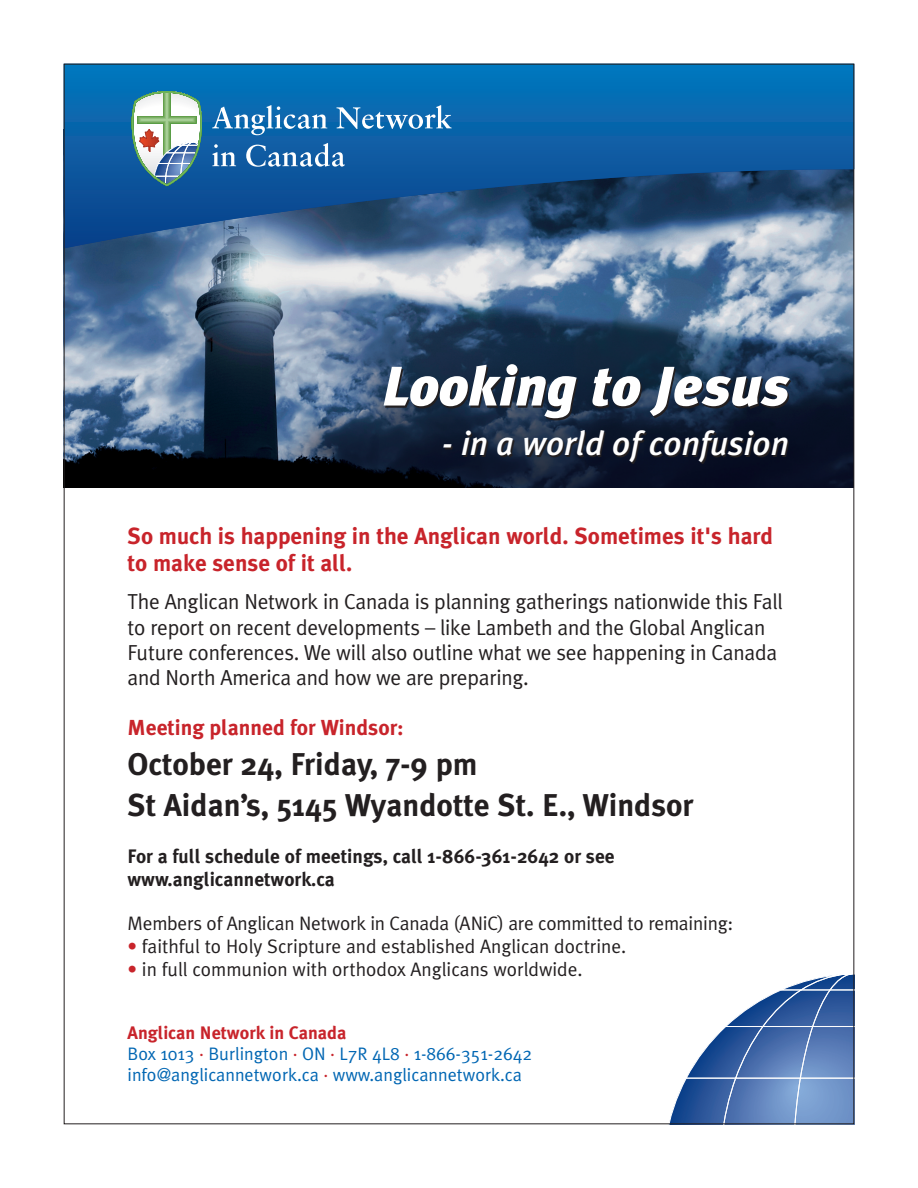
<style>
.page{position:relative;width:918px;height:1188px;background:#fff}
.page>*{position:absolute;margin:0;border:0;box-sizing:border-box;transform-origin:0 0}
.t1{font:italic 900 55.5px "Meta Plus";color:#fff}
.t2{font:italic 500 33.75px "Meta Plus";color:#fff}
.t3{font:700 31.5px/40.5px "Meta Plus";color:#231f20}
.t4{font:700 23.25px/27px "Meta Plus";color:#c8242b}
.t5{font:21.75px/25.3px "Meta Plus Normal";letter-spacing:-.01em;color:#231f20}
.t6{font:700 21.75px "Meta Plus";color:#c8242b}
.t7{font:19.5px "Meta Plus Normal";color:#231f20}
.t8{font:700 19.5px/23px "Meta Plus";color:#231f20}
.t9{font:18.15px/21.3px "Meta Plus Normal";color:#0166b3}
.t10{font:700 18.15px "Meta Plus";color:#c8242b}
.s1{color:#c8242b}
</style>
<div class="page">
<img style="left:66px;top:248px;width:786px;height:239px">
<svg style="left:66px;top:66px;width:786px;height:182px"></svg>
<svg style="left:212px;top:105px;width:115px;height:30px"></svg>
<svg style="left:337px;top:105px;width:115px;height:24px"></svg>
<svg style="left:212px;top:144px;width:24px;height:22px"></svg>
<svg style="left:246px;top:143px;width:99px;height:24px"></svg>
<svg style="left:132px;top:91px;width:70px;height:95px"></svg>
<svg style="left:669px;top:973px;width:186px;height:151px"></svg>
<h1 class="t1" style="left:382px;top:354px;width:408px">Looking to Jesus</h1>
<h2 class="t2" style="left:442px;top:424px;width:349px">- in a world of confusion</h2>
<p class="t4" style="left:128px;top:523px;width:647px">So much is happening in the Anglican world. Sometimes it's hard to make sense of it all.</p>
<p class="t5" style="left:128px;top:589px;width:657px">The Anglican Network in Canada is planning gatherings nationwide this Fall to report on recent developments – like Lambeth and the Global Anglican Future conferences. We will also outline what we see happening in Canada and North America and how we are preparing.</p>
<p class="t6" style="left:128px;top:714px;width:278px">Meeting planned for Windsor:</p>
<h3 class="t3" style="left:128px;top:744px;width:568px">October 24, Friday, 7-9 pm<br>St Aidan’s, 5145 Wyandotte St. E., Windsor</h3>
<p class="t8" style="left:128px;top:844px;width:489px">For a full schedule of meetings, call 1-866-361-2642 or see www.anglicannetwork.ca</p>
<p class="t7" style="left:128px;top:912px;width:607px">Members of Anglican Network in Canada (ANiC) are committed to remaining:</p>
<p class="t7" style="left:128px;top:935px;width:500px"><span class="s1">•</span> faithful to Holy Scripture and established Anglican doctrine.</p>
<p class="t7" style="left:128px;top:958px;width:457px"><span class="s1">•</span> in full communion with orthodox Anglicans worldwide.</p>
<p class="t10" style="left:128px;top:1022px;width:220px">Anglican Network in Canada</p>
<p class="t9" style="left:128px;top:1043px;width:406px">Box 1013 <span class="s1">·</span> Burlington <span class="s1">·</span> ON <span class="s1">·</span> L7R 4L8 <span class="s1">·</span> 1-866-351-2642 info@anglicannetwork.ca <span class="s1">·</span> www.anglicannetwork.ca</p>
</div>
